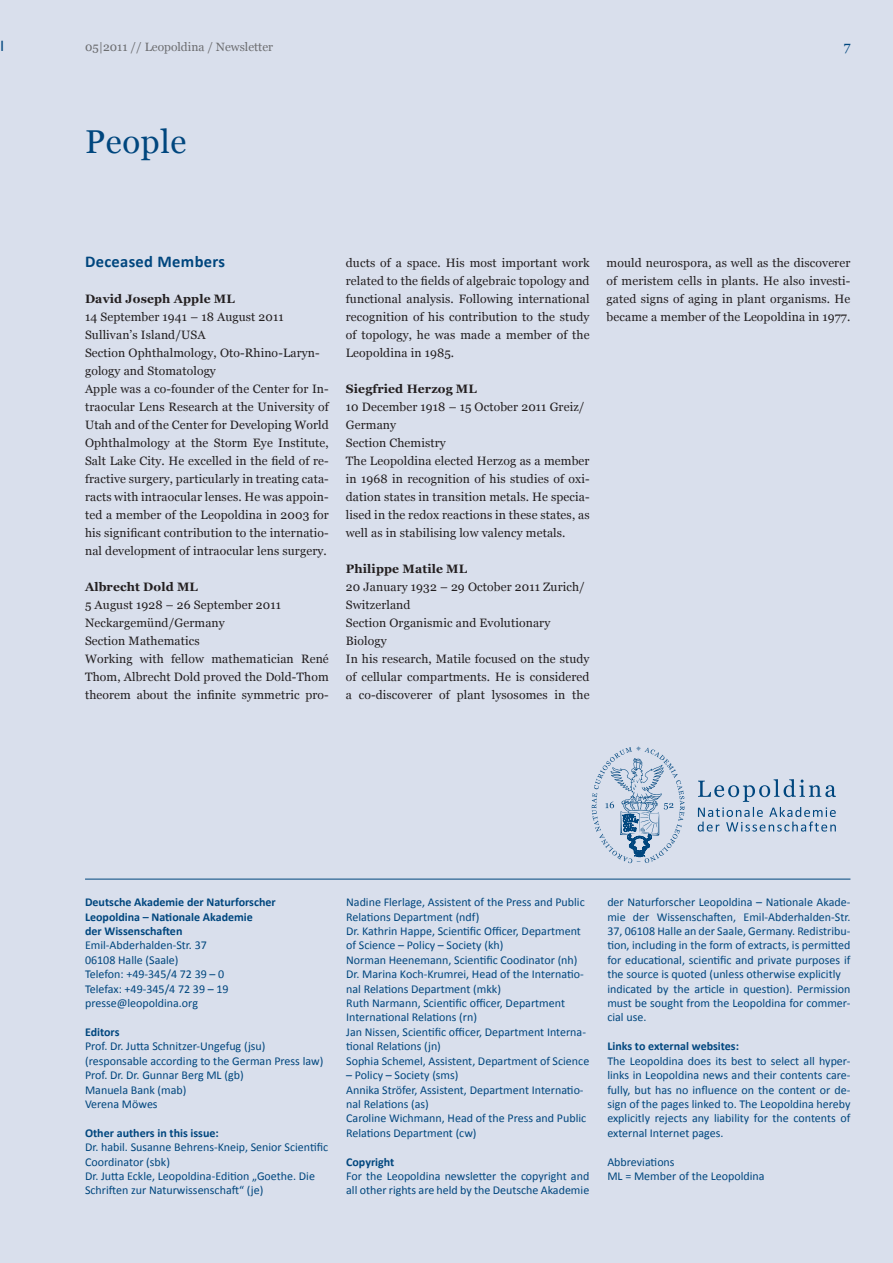
<style>
.page{position:relative;width:893px;height:1263px;background:#d9dfec}
.page>*{position:absolute;margin:0;border:0;box-sizing:border-box;transform-origin:0 0}
.t1{font:33px "Georgia";letter-spacing:.02em;color:#00467e}
.t2{font:700 16.5px "Calibri";color:#00467e}
.t3{font:16.5px "Calibri";color:#00467e}
.t4{font:13.5px "Georgia";color:#00467e}
.t5{font:12.15px/18px "Georgia";letter-spacing:.01em;color:#231f20}
.t6{font:700 12.15px "Georgia";letter-spacing:.01em;color:#231f20}
.t7{font:12px/14.4px "Calibri";color:#00467e}
.t8{font:700 12px/14.4px "Calibri";color:#00467e}
.t9{font:12px "Georgia";color:#6c6d70}
</style>
<div class="page">
<svg style="left:698px;top:779px;width:138px;height:52px"></svg>
<svg style="left:592px;top:747px;width:93px;height:116px"></svg>
<hr style="left:85px;top:879px;width:765px;height:1px;background:#00467e">
<h2 class="t3" style="left:0;top:35px;width:6px">I</h2>
<p class="t9" style="left:85px;top:40px;width:190px">05|2011 // Leopoldina / Newsletter</p>
<p class="t4" style="left:844px;top:39px;width:8px">7</p>
<h1 class="t1" style="left:85px;top:122px;width:103px">People</h1>
<h2 class="t2" style="left:85px;top:251px;width:142px">Deceased Members</h2>
<p class="t6" style="left:85px;top:292px;width:151px">David Joseph Apple ML</p>
<p class="t5" style="left:85px;top:308px;width:245px">14 September 1941 – 18 August 2011<br>Sullivan’s Island/USA<br>Section Ophthalmology, Oto-Rhino-Laryn&shy;gology and Stomatology<br>Apple was a co-founder of the Center for In&shy;traocular Lens Research at the University of Utah and of the Center for Developing World Ophthalmology at the Storm Eye Institute, Salt Lake City. He excelled in the field of re&shy;fractive surgery, particularly in treating cata&shy;racts with intraocular lenses. He was appoin&shy;ted a member of the Leopoldina in 2003 for his significant contribution to the internatio&shy;nal development of intraocular lens surgery.</p>
<p class="t6" style="left:85px;top:580px;width:114px">Albrecht Dold ML</p>
<p class="t5" style="left:85px;top:596px;width:245px">5 August 1928 – 26 September 2011<br>Neckargemünd/Germany<br>Section Mathematics<br>Working with fellow mathematician René Thom, Albrecht Dold proved the Dold-Thom theorem about the infinite symmetric pro-</p>
<p class="t5" style="left:346px;top:254px;width:245px;text-align:justify">ducts of a space. His most important work related to the fields of algebraic topology and functional analysis. Following international recognition of his contribution to the study of topology, he was made a member of the Leopoldina in 1985.</p>
<p class="t6" style="left:346px;top:382px;width:132px">Siegfried Herzog ML</p>
<p class="t5" style="left:346px;top:398px;width:245px">10 December 1918 – 15 October 2011 Greiz/ Germany<br>Section Chemistry<br>The Leopoldina elected Herzog as a member in 1968 in recognition of his studies of oxi&shy;dation states in transition metals. He specia&shy;lised in the redox reactions in these states, as well as in stabilising low valency metals.</p>
<p class="t6" style="left:346px;top:562px;width:123px">Philippe Matile ML</p>
<p class="t5" style="left:346px;top:578px;width:245px">20 January 1932 – 29 October 2011 Zurich/<br>Switzerland<br>Section Organismic and Evolutionary<br>Biology<br>In his research, Matile focused on the study of cellular compartments. He is considered a co-discoverer of plant lysosomes in the</p>
<p class="t5" style="left:607px;top:254px;width:245px;text-align:justify">mould neurospora, as well as the discoverer of meristem cells in plants. He also investi&shy;gated signs of aging in plant organisms. He became a member of the Leopoldina in 1977.</p>
<p class="t8" style="left:85px;top:894px;width:192px">Deutsche Akademie der Naturforscher<br>Leopoldina – Nationale Akademie<br>der Wissenschaften</p>
<p class="t7" style="left:85px;top:938px;width:145px">Emil-Abderhalden-Str. 37<br>06108 Halle (Saale)<br>Telefon: +49-345/4 72 39 – 0<br>Telefax: +49-345/4 72 39 – 19 presse@leopoldina.org</p>
<p class="t8" style="left:85px;top:1024px;width:36px">Editors</p>
<p class="t7" style="left:85px;top:1038px;width:240px">Prof. Dr. Jutta Schnitzer-Ungefug (jsu) (responsable according to the German Press law)<br>Prof. Dr. Dr. Gunnar Berg ML (gb)<br>Manuela Bank (mab)<br>Verena Möwes</p>
<p class="t8" style="left:85px;top:1125px;width:135px">Other authers in this issue:</p>
<p class="t7" style="left:85px;top:1139px;width:245px">Dr. habil. Susanne Behrens-Kneip, Senior Scientific Coordinator (sbk)<br>Dr. Jutta Eckle, Leopoldina-Edition „Goethe. Die Schriften zur Naturwissenschaft“ (je)</p>
<p class="t7" style="left:346px;top:894px;width:245px">Nadine Flerlage, Assistent of the Press and Public Relations Department (ndf)<br>Dr. Kathrin Happe, Scientific Officer, Department of Science – Policy – Society (kh)<br>Norman Heenemann, Scientific Coodinator (nh)<br>Dr. Marina Koch-Krumrei, Head of the Internatio&shy;nal Relations Department (mkk)<br>Ruth Narmann, Scientific officer, Department International Relations (rn)<br>Jan Nissen, Scientific officer, Department Interna&shy;tional Relations (jn)<br>Sophia Schemel, Assistent, Department of Science</p>
<p class="t7" style="left:346px;top:1067px;width:242px">– Policy – Society (sms)<br>Annika Ströfer, Assistent, Department Internatio&shy;nal Relations (as)<br>Caroline Wichmann, Head of the Press and Public Relations Department (cw)</p>
<p class="t8" style="left:346px;top:1154px;width:50px">Copyright</p>
<p class="t7" style="left:346px;top:1168px;width:245px">For the Leopoldina newsletter the copyright and all other rights are held by the Deutsche Akademie</p>
<p class="t7" style="left:607px;top:894px;width:245px">der Naturforscher Leopoldina – Nationale Akade&shy;mie der Wissenschaften, Emil-Abderhalden-Str.<br>37, 06108 Halle an der Saale, Germany. Redistribu&shy;tion, including in the form of extracts, is permitted for educational, scientific and private purposes if the source is quoted (unless otherwise explicitly indicated by the article in question). Permission must be sought from the Leopoldina for commer&shy;cial use.</p>
<p class="t8" style="left:607px;top:1038px;width:133px">Links to external websites:</p>
<p class="t7" style="left:607px;top:1053px;width:245px;text-align:justify">The Leopoldina does its best to select all hyper&shy;links in Leopoldina news and their contents care&shy;fully, but has no influence on the content or de&shy;sign of the pages linked to. The Leopoldina hereby explicitly rejects any liability for the contents of external Internet pages.</p>
<p class="t7" style="left:607px;top:1154px;width:159px">Abbreviations<br>ML = Member of the Leopoldina</p>
</div>
